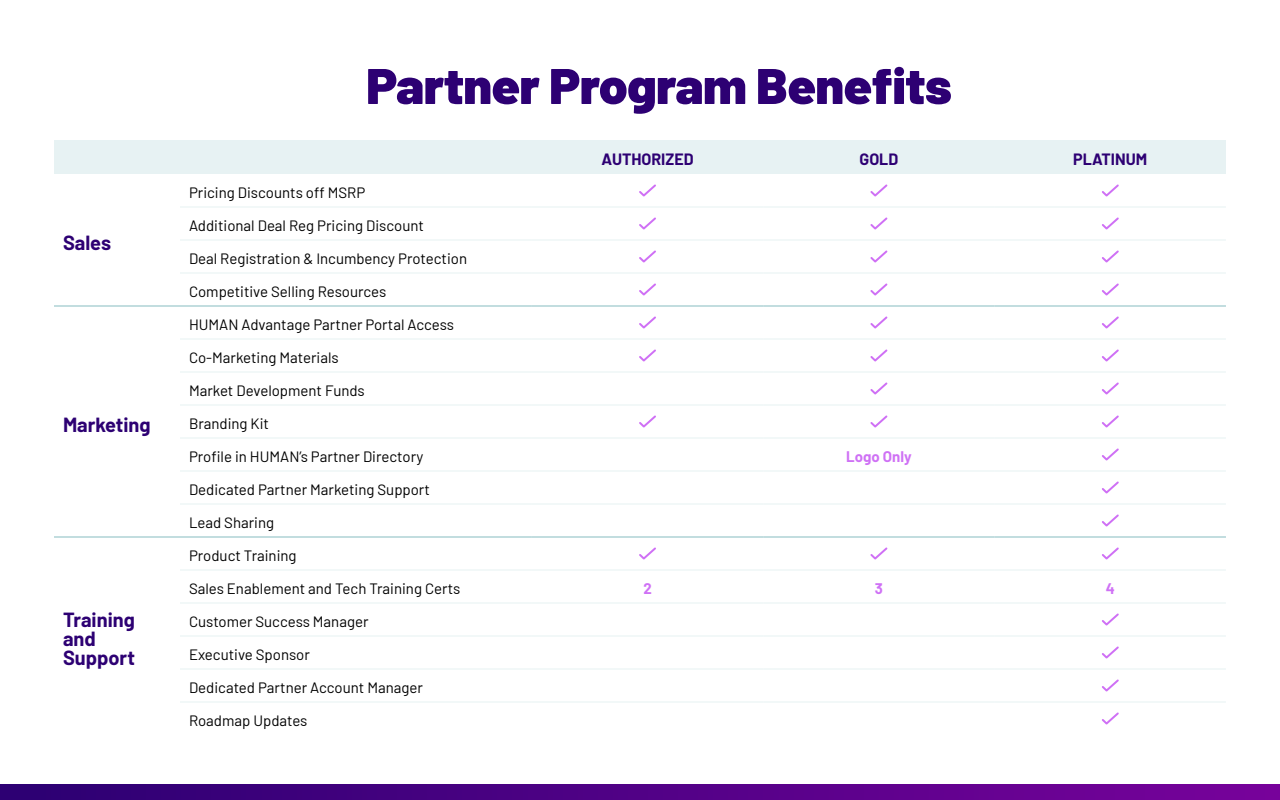
<style>
.page{position:relative;width:1280px;height:800px;background:#fff}
.page>*{position:absolute;margin:0;border:0;box-sizing:border-box;transform-origin:0 0}
.t1{font:900 50px "Barlow";letter-spacing:-.01em;color:#2d0073}
.t2{font:700 20px/19px "Barlow";color:#2d0073}
.t3{font:700 16px "Barlow";color:#2d0073}
.t4{font:15px "Barlow";color:#000}
.t5{font:700 15px "Barlow";color:#cf71f5}
</style>
<div class="page">
<div style="left:0;top:784px;width:1280px;height:16px;background:linear-gradient(to right,#2b0072,#77029b)"></div>
<div style="left:54px;top:140px;width:1172px;height:34px;background:#e7f2f3"></div>
<hr style="left:54px;top:306px;width:126px;height:1px;background:#87bdc1">
<hr style="left:54px;top:537px;width:126px;height:1px;background:#87bdc1">
<hr style="left:180px;top:207px;width:352px;height:1px;background:#e7f2f3">
<hr style="left:532px;top:207px;width:231px;height:1px;background:#e7f2f3">
<hr style="left:763px;top:207px;width:232px;height:1px;background:#e7f2f3">
<hr style="left:995px;top:207px;width:231px;height:1px;background:#e7f2f3">
<hr style="left:180px;top:240px;width:352px;height:1px;background:#e7f2f3">
<hr style="left:532px;top:240px;width:231px;height:1px;background:#e7f2f3">
<hr style="left:763px;top:240px;width:232px;height:1px;background:#e7f2f3">
<hr style="left:995px;top:240px;width:231px;height:1px;background:#e7f2f3">
<hr style="left:180px;top:273px;width:352px;height:1px;background:#e7f2f3">
<hr style="left:532px;top:273px;width:231px;height:1px;background:#e7f2f3">
<hr style="left:763px;top:273px;width:232px;height:1px;background:#e7f2f3">
<hr style="left:995px;top:273px;width:231px;height:1px;background:#e7f2f3">
<hr style="left:180px;top:339px;width:352px;height:1px;background:#e7f2f3">
<hr style="left:532px;top:339px;width:231px;height:1px;background:#e7f2f3">
<hr style="left:763px;top:339px;width:232px;height:1px;background:#e7f2f3">
<hr style="left:995px;top:339px;width:231px;height:1px;background:#e7f2f3">
<hr style="left:180px;top:372px;width:352px;height:1px;background:#e7f2f3">
<hr style="left:532px;top:372px;width:231px;height:1px;background:#e7f2f3">
<hr style="left:763px;top:372px;width:232px;height:1px;background:#e7f2f3">
<hr style="left:995px;top:372px;width:231px;height:1px;background:#e7f2f3">
<hr style="left:180px;top:405px;width:352px;height:1px;background:#e7f2f3">
<hr style="left:532px;top:405px;width:231px;height:1px;background:#e7f2f3">
<hr style="left:763px;top:405px;width:232px;height:1px;background:#e7f2f3">
<hr style="left:995px;top:405px;width:231px;height:1px;background:#e7f2f3">
<hr style="left:180px;top:438px;width:352px;height:1px;background:#e7f2f3">
<hr style="left:532px;top:438px;width:231px;height:1px;background:#e7f2f3">
<hr style="left:763px;top:438px;width:232px;height:1px;background:#e7f2f3">
<hr style="left:995px;top:438px;width:231px;height:1px;background:#e7f2f3">
<hr style="left:180px;top:471px;width:352px;height:1px;background:#e7f2f3">
<hr style="left:532px;top:471px;width:231px;height:1px;background:#e7f2f3">
<hr style="left:763px;top:471px;width:232px;height:1px;background:#e7f2f3">
<hr style="left:995px;top:471px;width:231px;height:1px;background:#e7f2f3">
<hr style="left:180px;top:504px;width:352px;height:1px;background:#e7f2f3">
<hr style="left:532px;top:504px;width:231px;height:1px;background:#e7f2f3">
<hr style="left:763px;top:504px;width:232px;height:1px;background:#e7f2f3">
<hr style="left:995px;top:504px;width:231px;height:1px;background:#e7f2f3">
<hr style="left:180px;top:570px;width:352px;height:1px;background:#e7f2f3">
<hr style="left:532px;top:570px;width:231px;height:1px;background:#e7f2f3">
<hr style="left:763px;top:570px;width:232px;height:1px;background:#e7f2f3">
<hr style="left:995px;top:570px;width:231px;height:1px;background:#e7f2f3">
<hr style="left:180px;top:603px;width:352px;height:1px;background:#e7f2f3">
<hr style="left:532px;top:603px;width:231px;height:1px;background:#e7f2f3">
<hr style="left:763px;top:603px;width:232px;height:1px;background:#e7f2f3">
<hr style="left:995px;top:603px;width:231px;height:1px;background:#e7f2f3">
<hr style="left:180px;top:636px;width:352px;height:1px;background:#e7f2f3">
<hr style="left:532px;top:636px;width:231px;height:1px;background:#e7f2f3">
<hr style="left:763px;top:636px;width:232px;height:1px;background:#e7f2f3">
<hr style="left:995px;top:636px;width:231px;height:1px;background:#e7f2f3">
<hr style="left:180px;top:669px;width:352px;height:1px;background:#e7f2f3">
<hr style="left:532px;top:669px;width:231px;height:1px;background:#e7f2f3">
<hr style="left:763px;top:669px;width:232px;height:1px;background:#e7f2f3">
<hr style="left:995px;top:669px;width:231px;height:1px;background:#e7f2f3">
<hr style="left:180px;top:702px;width:352px;height:1px;background:#e7f2f3">
<hr style="left:532px;top:702px;width:231px;height:1px;background:#e7f2f3">
<hr style="left:763px;top:702px;width:232px;height:1px;background:#e7f2f3">
<hr style="left:995px;top:702px;width:231px;height:1px;background:#e7f2f3">
<hr style="left:180px;top:306px;width:352px;height:1px;background:#87bdc1">
<hr style="left:532px;top:306px;width:231px;height:1px;background:#87bdc1">
<hr style="left:763px;top:306px;width:232px;height:1px;background:#87bdc1">
<hr style="left:995px;top:306px;width:231px;height:1px;background:#87bdc1">
<hr style="left:180px;top:537px;width:352px;height:1px;background:#87bdc1">
<hr style="left:532px;top:537px;width:231px;height:1px;background:#87bdc1">
<hr style="left:763px;top:537px;width:232px;height:1px;background:#87bdc1">
<hr style="left:995px;top:537px;width:231px;height:1px;background:#87bdc1">
<svg style="left:639px;top:184px;width:17px;height:13px"></svg>
<svg style="left:870px;top:184px;width:18px;height:13px"></svg>
<svg style="left:1102px;top:184px;width:17px;height:13px"></svg>
<svg style="left:639px;top:217px;width:17px;height:13px"></svg>
<svg style="left:870px;top:217px;width:18px;height:13px"></svg>
<svg style="left:1102px;top:217px;width:17px;height:13px"></svg>
<svg style="left:639px;top:250px;width:17px;height:13px"></svg>
<svg style="left:870px;top:250px;width:18px;height:13px"></svg>
<svg style="left:1102px;top:250px;width:17px;height:13px"></svg>
<svg style="left:639px;top:283px;width:17px;height:13px"></svg>
<svg style="left:870px;top:283px;width:18px;height:13px"></svg>
<svg style="left:1102px;top:283px;width:17px;height:13px"></svg>
<svg style="left:639px;top:316px;width:17px;height:13px"></svg>
<svg style="left:870px;top:316px;width:18px;height:13px"></svg>
<svg style="left:1102px;top:316px;width:17px;height:13px"></svg>
<svg style="left:639px;top:349px;width:17px;height:13px"></svg>
<svg style="left:870px;top:349px;width:18px;height:13px"></svg>
<svg style="left:1102px;top:349px;width:17px;height:13px"></svg>
<svg style="left:870px;top:382px;width:18px;height:13px"></svg>
<svg style="left:1102px;top:382px;width:17px;height:13px"></svg>
<svg style="left:639px;top:415px;width:17px;height:13px"></svg>
<svg style="left:870px;top:415px;width:18px;height:13px"></svg>
<svg style="left:1102px;top:415px;width:17px;height:13px"></svg>
<svg style="left:1102px;top:448px;width:17px;height:13px"></svg>
<svg style="left:1102px;top:481px;width:17px;height:13px"></svg>
<svg style="left:1102px;top:514px;width:17px;height:13px"></svg>
<svg style="left:639px;top:547px;width:17px;height:13px"></svg>
<svg style="left:870px;top:547px;width:18px;height:13px"></svg>
<svg style="left:1102px;top:547px;width:17px;height:13px"></svg>
<svg style="left:1102px;top:613px;width:17px;height:13px"></svg>
<svg style="left:1102px;top:646px;width:17px;height:13px"></svg>
<svg style="left:1102px;top:679px;width:17px;height:13px"></svg>
<svg style="left:1102px;top:712px;width:17px;height:13px"></svg>
<h2 class="t2" style="left:63px;top:232px;width:50px">Sales</h2>
<h2 class="t2" style="left:63px;top:413px;width:89px">Marketing</h2>
<h2 class="t2" style="left:63px;top:609px;width:73px">Training and<br>Support</h2>
<h1 class="t1" style="left:366px;top:48px;width:587px">Partner Program Benefits</h1>
<p class="t3" style="left:602px;top:147px;width:94px">AUTHORIZED</p>
<p class="t3" style="left:860px;top:147px;width:40px">GOLD</p>
<p class="t3" style="left:1073px;top:147px;width:76px">PLATINUM</p>
<p class="t4" style="left:189px;top:182px;width:178px">Pricing Discounts off MSRP</p>
<p class="t4" style="left:189px;top:215px;width:236px">Additional Deal Reg Pricing Discount</p>
<p class="t4" style="left:189px;top:248px;width:280px">Deal Registration &amp; Incumbency Protection</p>
<p class="t4" style="left:189px;top:281px;width:199px">Competitive Selling Resources</p>
<p class="t4" style="left:189px;top:314px;width:267px">HUMAN Advantage Partner Portal Access</p>
<p class="t4" style="left:189px;top:347px;width:151px">Co-Marketing Materials</p>
<p class="t4" style="left:189px;top:380px;width:177px">Market Development Funds</p>
<p class="t4" style="left:189px;top:413px;width:82px">Branding Kit</p>
<p class="t4" style="left:189px;top:446px;width:236px">Profile in HUMAN’s Partner Directory</p>
<p class="t5" style="left:846px;top:445px;width:67px">Logo Only</p>
<p class="t4" style="left:189px;top:479px;width:243px">Dedicated Partner Marketing Support</p>
<p class="t4" style="left:189px;top:512px;width:87px">Lead Sharing</p>
<p class="t4" style="left:189px;top:545px;width:109px">Product Training</p>
<p class="t4" style="left:189px;top:578px;width:273px">Sales Enablement and Tech Training Certs</p>
<p class="t5" style="left:643px;top:577px;width:10px">2</p>
<p class="t5" style="left:875px;top:577px;width:10px">3</p>
<p class="t5" style="left:1106px;top:577px;width:11px">4</p>
<p class="t4" style="left:189px;top:611px;width:181px">Customer Success Manager</p>
<p class="t4" style="left:189px;top:644px;width:122px">Executive Sponsor</p>
<p class="t4" style="left:189px;top:677px;width:235px">Dedicated Partner Account Manager</p>
<p class="t4" style="left:189px;top:710px;width:120px">Roadmap Updates</p>
</div>
